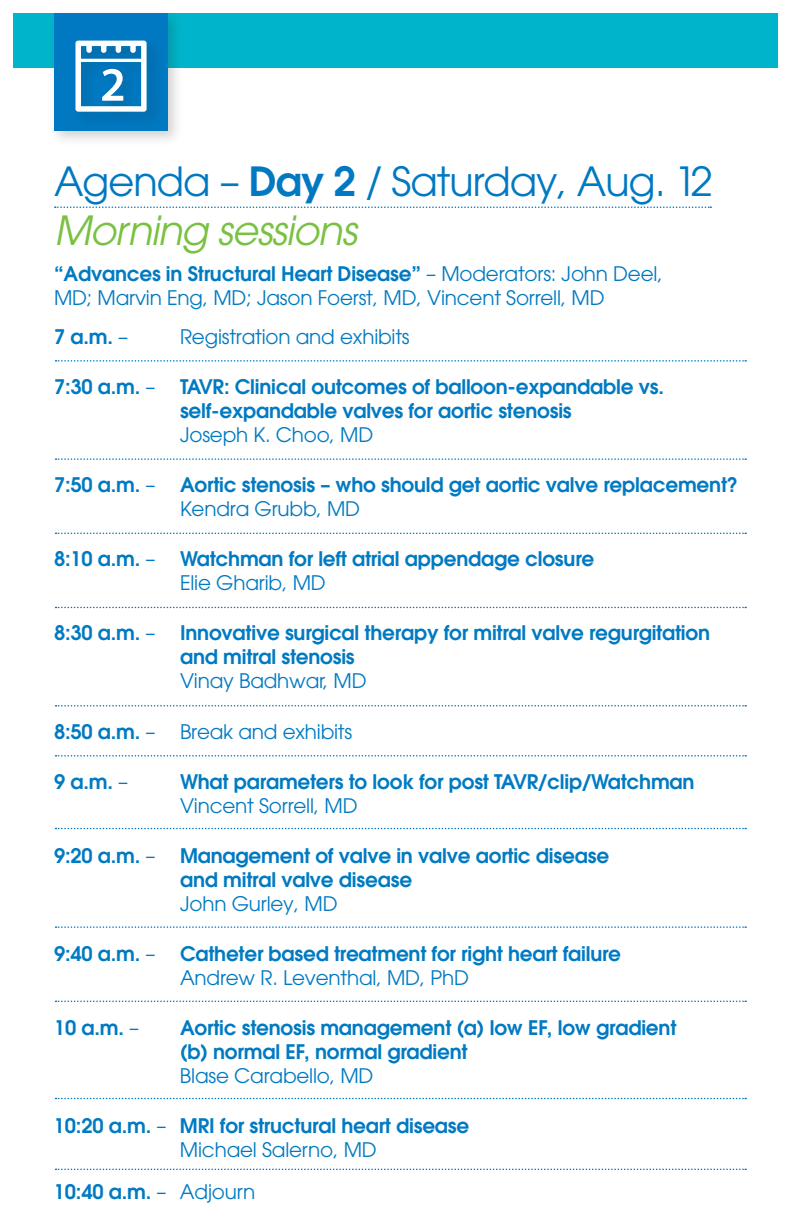
<style>
.page{position:relative;width:792px;height:1224px;background:#fff}
.page>*{position:absolute;margin:0;border:0;box-sizing:border-box;transform-origin:0 0}
.t1{font:40px/49.2px "Avant Garde";letter-spacing:-.025em;color:#0079c2}
.t2{font:600 20px/24px "Avant Garde";letter-spacing:-.01em;color:#007ac2}
.t3{font:20px/24px "Avant Garde";letter-spacing:-.01em;color:#007ac2}
.s1{font-weight:600}
.s2{font-style:italic;color:#79c142}
.s3{font-weight:400}
</style>
<div class="page">
<div style="left:14px;top:14px;width:764px;height:54px;background:#00b5cb"></div>
<svg style="left:55px;top:206px;width:656px;height:2px"></svg>
<div style="left:48px;top:8px;width:136px;height:140px;background:#231f20;opacity:.2"></div>
<div style="left:54px;top:14px;width:114px;height:117px;background:#0079c2"></div>
<div style="left:71px;top:36px;width:93px;height:93px;background:#0175bc"></div>
<svg style="left:75px;top:41px;width:72px;height:71px"></svg>
<svg style="left:56px;top:360px;width:690px;height:2px"></svg>
<svg style="left:56px;top:458px;width:690px;height:2px"></svg>
<svg style="left:56px;top:533px;width:690px;height:1px"></svg>
<svg style="left:56px;top:607px;width:690px;height:1px"></svg>
<svg style="left:56px;top:705px;width:690px;height:2px"></svg>
<svg style="left:56px;top:755px;width:690px;height:2px"></svg>
<svg style="left:56px;top:828px;width:690px;height:1px"></svg>
<svg style="left:56px;top:926px;width:690px;height:2px"></svg>
<svg style="left:56px;top:1001px;width:690px;height:1px"></svg>
<svg style="left:56px;top:1098px;width:690px;height:1px"></svg>
<svg style="left:56px;top:1169px;width:690px;height:1px"></svg>
<h1 class="t1" style="left:54px;top:157px;width:660px">Agenda – <span class="s1">Day 2</span> / Saturday, Aug. 12<br><span class="s2">Morning sessions</span></h1>
<p class="t3" style="left:54px;top:261px;width:610px"><span class="s1">“Advances in Structural Heart Disease”</span> – Moderators: John Deel,<br>MD; Marvin Eng, MD; Jason Foerst, MD, Vincent Sorrell, MD</p>
<p class="t2" style="left:54px;top:324px;width:76px">7 a.m. <span class="s3">–</span></p>
<p class="t3" style="left:180px;top:325px;width:231px">Registration and exhibits</p>
<p class="t2" style="left:180px;top:375px;width:486px;text-indent:-126px">7:30 a.m. <span class="s3">–</span> TAVR: Clinical outcomes of balloon-expandable vs. self-expandable valves for aortic stenosis</p>
<p class="t3" style="left:180px;top:423px;width:195px">Joseph K. Choo, MD</p>
<p class="t2" style="left:180px;top:473px;width:560px;text-indent:-126px">7:50 a.m. <span class="s3">–</span> Aortic stenosis – who should get aortic valve replacement?<br><span class="s3">Kendra Grubb, MD</span></p>
<p class="t2" style="left:180px;top:547px;width:416px;text-indent:-126px">8:10 a.m. <span class="s3">–</span> Watchman for left atrial appendage closure<br><span class="s3">Elie Gharib, MD</span></p>
<p class="t2" style="left:180px;top:621px;width:532px;text-indent:-126px">8:30 a.m. <span class="s3">–</span> Innovative surgical therapy for mitral valve regurgitation and mitral stenosis</p>
<p class="t3" style="left:180px;top:669px;width:188px">Vinay Badhwar, MD</p>
<p class="t3" style="left:54px;top:719px;width:300px"><span class="s1">8:50 a.m.</span> – Break and exhibits</p>
<p class="t2" style="left:54px;top:769px;width:76px">9 a.m. <span class="s3">–</span></p>
<p class="t2" style="left:180px;top:769px;width:516px">What parameters to look for post TAVR/clip/Watchman</p>
<p class="t3" style="left:180px;top:793px;width:179px">Vincent Sorrell, MD</p>
<p class="t2" style="left:180px;top:843px;width:431px;text-indent:-126px">9:20 a.m. <span class="s3">–</span> Management of valve in valve aortic disease and mitral valve disease</p>
<p class="t3" style="left:180px;top:891px;width:159px">John Gurley, MD</p>
<p class="t2" style="left:180px;top:941px;width:443px;text-indent:-126px">9:40 a.m. <span class="s3">–</span> Catheter based treatment for right heart failure<br><span class="s3">Andrew R. Leventhal, MD, PhD</span></p>
<p class="t2" style="left:54px;top:1015px;width:87px">10 a.m. <span class="s3">–</span></p>
<p class="t2" style="left:180px;top:1015px;width:498px">Aortic stenosis management (a) low EF, low gradient (b) normal EF, normal gradient</p>
<p class="t3" style="left:180px;top:1064px;width:195px">Blase Carabello, MD</p>
<p class="t2" style="left:180px;top:1113px;width:291px;text-indent:-126px">10:20 a.m. <span class="s3">–</span> MRI for structural heart disease<br><span class="s3">Michael Salerno, MD</span></p>
<p class="t2" style="left:54px;top:1179px;width:203px">10:40 a.m. <span class="s3">– Adjourn</span></p>
</div>
